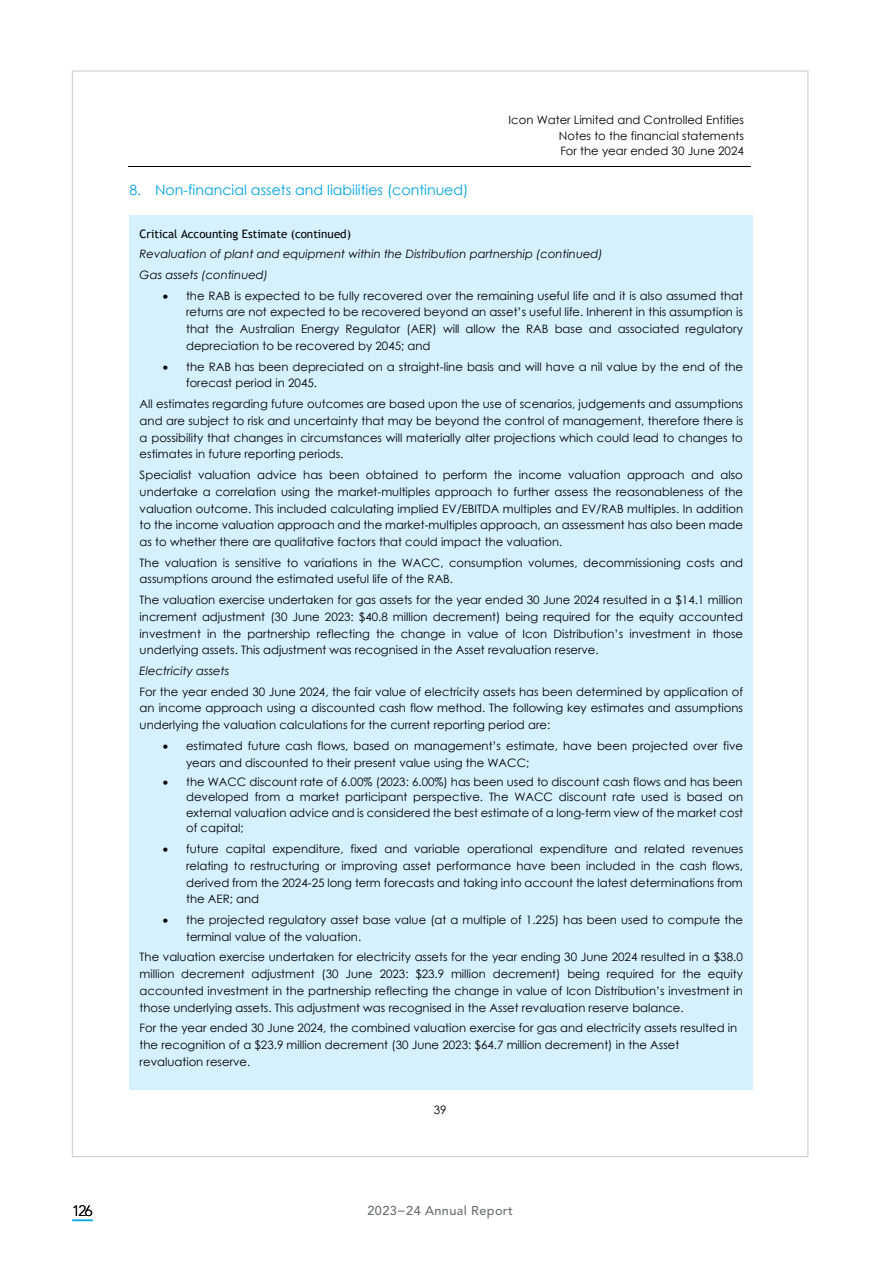
<style>
.page{position:relative;width:893px;height:1263px;background:#fff}
.page>*{position:absolute;margin:0;border:0;box-sizing:border-box;transform-origin:0 0}
.t1{font:300 15px "Avenir LT Std";color:#000}
.t2{font:14.1px "Century Gothic";color:#00a3e0}
.t3{font:500 12.75px "Avenir LT Std";letter-spacing:.03em;color:#6d6e71}
.t4{font:11.55px/16.8px "Century Gothic";color:#000;text-align:justify}
.t5{font:italic 11.55px/20.7px "Century Gothic";color:#000}
.t6{font:11.55px "Trebuchet MS";color:#000}
</style>
<div class="page">
<hr style="left:128px;top:166px;width:623px;height:1px;background:#000">
<div style="left:129px;top:215px;width:624px;height:875px;background:#d5f0ff"></div>
<hr style="left:72px;top:1219px;width:21px;height:2px;background:#00aae7">
<p class="t4" style="left:559px;top:112px;width:187px;line-height:15.5px;text-indent:-50px">Icon Water Limited and Controlled Entities Notes to the financial statements For the year ended 30 June 2024</p>
<p class="t2" style="left:129px;top:180px;width:341px">8. Non-financial assets and liabilities (continued)</p>
<p class="t6" style="left:140px;top:226px;width:213px">Critical Accounting Estimate (continued)</p>
<p class="t5" style="left:140px;top:244px;width:465px">Revaluation of plant and equipment within the Distribution partnership (continued)<br>Gas assets (continued)</p>
<p class="t4" style="left:186px;top:287px;width:558px;text-indent:-23px">• the RAB is expected to be fully recovered over the remaining useful life and it is also assumed that returns are not expected to be recovered beyond an asset’s useful life. Inherent in this assumption is that the Australian Energy Regulator (AER) will allow the RAB base and associated regulatory depreciation to be recovered by 2045; and</p>
<p class="t4" style="left:186px;top:358px;width:558px;text-indent:-23px">• the RAB has been depreciated on a straight-line basis and will have a nil value by the end of the forecast period in 2045.</p>
<p class="t4" style="left:140px;top:395px;width:605px">All estimates regarding future outcomes are based upon the use of scenarios, judgements and assumptions and are subject to risk and uncertainty that may be beyond the control of management, therefore there is a possibility that changes in circumstances will materially alter projections which could lead to changes to estimates in future reporting periods.</p>
<p class="t4" style="left:140px;top:466px;width:605px">Specialist valuation advice has been obtained to perform the income valuation approach and also undertake a correlation using the market-multiples approach to further assess the reasonableness of the valuation outcome. This included calculating implied EV/EBITDA multiples and EV/RAB multiples. In addition to the income valuation approach and the market-multiples approach, an assessment has also been made as to whether there are qualitative factors that could impact the valuation.</p>
<p class="t4" style="left:140px;top:554px;width:605px">The valuation is sensitive to variations in the WACC, consumption volumes, decommissioning costs and assumptions around the estimated useful life of the RAB.</p>
<p class="t4" style="left:140px;top:591px;width:605px">The valuation exercise undertaken for gas assets for the year ended 30 June 2024 resulted in a $14.1 million increment adjustment (30 June 2023: $40.8 million decrement) being required for the equity accounted investment in the partnership reflecting the change in value of Icon Distribution’s investment in those underlying assets. This adjustment was recognised in the Asset revaluation reserve.</p>
<p class="t5" style="left:140px;top:660px;width:91px">Electricity assets</p>
<p class="t4" style="left:140px;top:683px;width:605px">For the year ended 30 June 2024, the fair value of electricity assets has been determined by application of an income approach using a discounted cash flow method. The following key estimates and assumptions underlying the valuation calculations for the current reporting period are:</p>
<p class="t4" style="left:186px;top:737px;width:558px;text-indent:-23px">• estimated future cash flows, based on management’s estimate, have been projected over five years and discounted to their present value using the WACC;</p>
<p class="t4" style="left:186px;top:774px;width:558px;line-height:15.5px;text-indent:-23px">• the WACC discount rate of 6.00% (2023: 6.00%) has been used to discount cash flows and has been developed from a market participant perspective. The WACC discount rate used is based on external valuation advice and is considered the best estimate of a long-term view of the market cost of capital;</p>
<p class="t4" style="left:186px;top:840px;width:559px;text-indent:-23px">• future capital expenditure, fixed and variable operational expenditure and related revenues relating to restructuring or improving asset performance have been included in the cash flows, derived from the 2024-25 long term forecasts and taking into account the latest determinations from the AER; and</p>
<p class="t4" style="left:186px;top:911px;width:559px;text-indent:-23px">• the projected regulatory asset base value (at a multiple of 1.225) has been used to compute the terminal value of the valuation.</p>
<p class="t4" style="left:140px;top:948px;width:605px">The valuation exercise undertaken for electricity assets for the year ending 30 June 2024 resulted in a $38.0 million decrement adjustment (30 June 2023: $23.9 million decrement) being required for the equity accounted investment in the partnership reflecting the change in value of Icon Distribution’s investment in those underlying assets. This adjustment was recognised in the Asset revaluation reserve balance.</p>
<p class="t4" style="left:140px;top:1019px;width:599px;text-align:left">For the year ended 30 June 2024, the combined valuation exercise for gas and electricity assets resulted in the recognition of a $23.9 million decrement (30 June 2023: $64.7 million decrement) in the Asset revaluation reserve.</p>
<p class="t4" style="left:434px;top:1102px;width:14px">39</p>
<p class="t1" style="left:72px;top:1201px;width:22px">126</p>
<p class="t3" style="left:367px;top:1203px;width:147px">2023−24 Annual Report</p>
</div>
